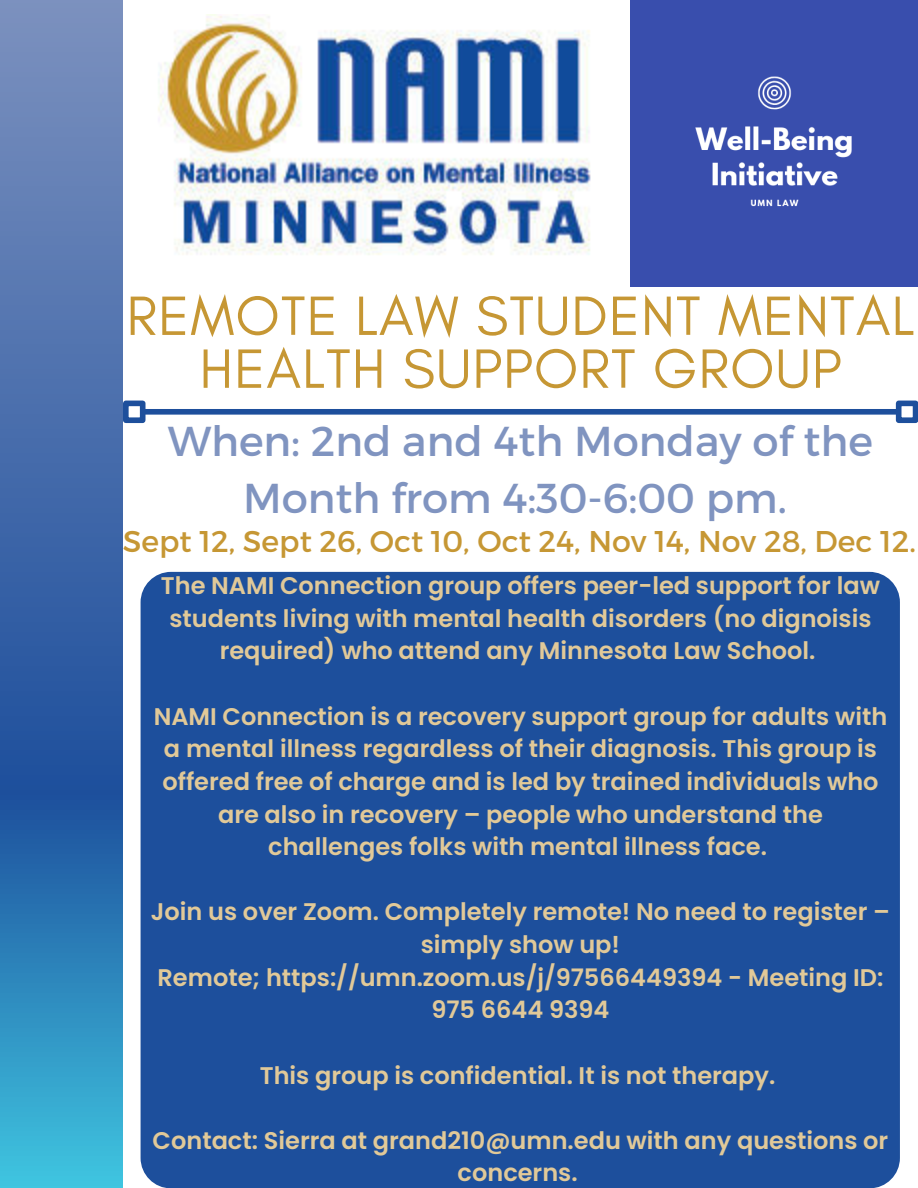
<style>
.page{position:relative;width:918px;height:1188px;background:#fff}
.page>*{position:absolute;margin:0;border:0;box-sizing:border-box;transform-origin:0 0}
.t1{font:56.4px/52.8px "Glacial Indifference";letter-spacing:.015em;color:#c69734;text-align:center}
.t2{font:41.7px/57.3px "Montserrat";color:#8094c0;text-align:center}
.t3{font:30px "Montserrat";color:#c69734}
.t4{font:600 24px/32.7px "Poppins";color:#e1c998;text-align:center}
</style>
<div class="page">
<svg style="left:0;top:0;width:123px;height:1188px;background:#4278b2"></svg>
<img style="left:158px;top:14px;width:433px;height:241px">
<div style="left:630px;top:0;width:288px;height:287px;background:#394ead"></div>
<div style="left:144px;top:409px;width:753px;height:6px;background:#1d4f9c"></div>
<div style="left:123px;top:401px;width:23px;height:22px;border:6px solid #1d4f9c"></div>
<div style="left:896px;top:401px;width:22px;height:22px;border:6px solid #1d4f9c"></div>
<div style="left:141px;top:572px;width:759px;height:616px;background:#1d4f9c;border-radius:30px"></div>
<h1 class="t1" style="left:126px;top:289px;width:790px">REMOTE LAW STUDENT MENTAL<br>HEALTH SUPPORT GROUP</h1>
<h2 class="t2" style="left:168px;top:410px;width:707px">When: 2nd and 4th Monday of the<br>Month from 4:30-6:00 pm.</h2>
<p class="t3" style="left:123px;top:522px;width:794px">Sept 12, Sept 26, Oct 10, Oct 24, Nov 14, Nov 28, Dec 12.</p>
<p class="t4" style="left:161px;top:569px;width:721px">The NAMI Connection group offers peer-led support for law students living with mental health disorders (no dignoisis required) who attend any Minnesota Law School.</p>
<p class="t4" style="left:154px;top:700px;width:735px">NAMI Connection is a recovery support group for adults with a mental illness regardless of their diagnosis. This group is offered free of charge and is led by trained individuals who are also in recovery – people who understand the challenges folks with mental illness face.</p>
<p class="t4" style="left:151px;top:896px;width:741px">Join us over Zoom. Completely remote! No need to register – simply show up!<br>Remote; https://umn.zoom.us/j/97566449394 - Meeting ID:<br>975 6644 9394</p>
<p class="t4" style="left:260px;top:1059px;width:517px">This group is confidential. It is not therapy.</p>
<p class="t4" style="left:153px;top:1124px;width:737px">Contact: Sierra at grand210@umn.edu with any questions or concerns.</p>
</div>
